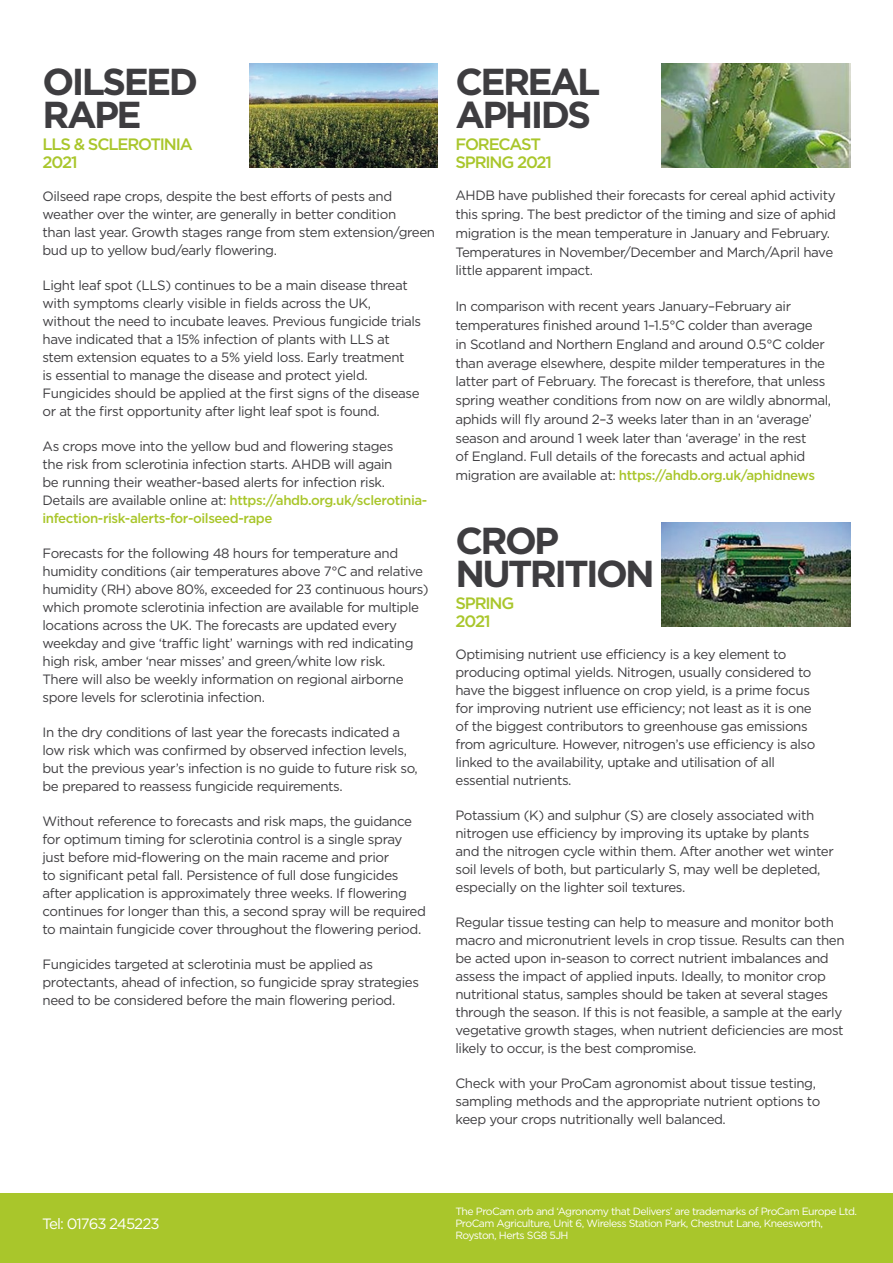
<style>
.page{position:relative;width:893px;height:1263px;background:#fff}
.page>*{position:absolute;margin:0;border:0;box-sizing:border-box;transform-origin:0 0}
.t1{font:700 37.5px/33px "Gotham";letter-spacing:-.07em;color:#3e3d40}
.t2{font:500 16.5px/18px "Gotham";letter-spacing:-.07em;color:#a9c62b}
.t3{font:15px "Gotham";letter-spacing:-.065em;color:#fff}
.t4{font:13.5px/18px "Gotham";letter-spacing:-.03em;color:#3e3d40}
.t5{font:10.5px/12px "Gotham";letter-spacing:-.05em;color:#fff}
.s1{font-weight:500;color:#a9c62b}
</style>
<div class="page">
<div style="left:0;top:1193px;width:893px;height:70px;background:#a9c62b"></div>
<img style="left:662px;top:64px;width:188px;height:104px">
<img style="left:249px;top:64px;width:188px;height:104px">
<img style="left:662px;top:523px;width:188px;height:104px">
<h1 class="t1" style="left:43px;top:64px;width:157px">OILSEED<br>RAPE</h1>
<p class="t2" style="left:43px;top:135px;width:152px">LLS &amp; SCLEROTINIA<br>2021</p>
<p class="t4" style="left:43px;top:186px;width:394px">Oilseed rape crops, despite the best efforts of pests and weather over the winter, are generally in better condition<br>than last year. Growth stages range from stem extension/green bud up to yellow bud/early flowering.</p>
<p class="t4" style="left:43px;top:275px;width:380px">Light leaf spot (LLS) continues to be a main disease threat with symptoms clearly visible in fields across the UK, without the need to incubate leaves. Previous fungicide trials have indicated that a 15% infection of plants with LLS at stem extension equates to a 5% yield loss. Early treatment<br>is essential to manage the disease and protect yield.<br>Fungicides should be applied at the first signs of the disease or at the first opportunity after light leaf spot is found.</p>
<p class="t4" style="left:43px;top:436px;width:386px">As crops move into the yellow bud and flowering stages<br>the risk from sclerotinia infection starts. AHDB will again<br>be running their weather-based alerts for infection risk.<br>Details are available online at: <span class="s1">https://ahdb.org.uk/sclerotinia&shy;infection-risk-alerts-for-oilseed-rape</span></p>
<p class="t4" style="left:43px;top:543px;width:388px">Forecasts for the following 48 hours for temperature and humidity conditions (air temperatures above 7°C and relative humidity (RH) above 80%, exceeded for 23 continuous hours) which promote sclerotinia infection are available for multiple locations across the UK. The forecasts are updated every weekday and give ‘traffic light’ warnings with red indicating high risk, amber ‘near misses’ and green/white low risk.<br>There will also be weekly information on regional airborne spore levels for sclerotinia infection.</p>
<p class="t4" style="left:43px;top:723px;width:377px">In the dry conditions of last year the forecasts indicated a low risk which was confirmed by observed infection levels, but the previous year’s infection is no guide to future risk so, be prepared to reassess fungicide requirements.</p>
<p class="t4" style="left:43px;top:812px;width:385px">Without reference to forecasts and risk maps, the guidance for optimum timing for sclerotinia control is a single spray just before mid-flowering on the main raceme and prior<br>to significant petal fall. Persistence of full dose fungicides after application is approximately three weeks. If flowering continues for longer than this, a second spray will be required to maintain fungicide cover throughout the flowering period.</p>
<p class="t4" style="left:43px;top:954px;width:378px">Fungicides targeted at sclerotinia must be applied as protectants, ahead of infection, so fungicide spray strategies need to be considered before the main flowering period.</p>
<h1 class="t1" style="left:455px;top:64px;width:146px">CEREAL<br>APHIDS</h1>
<p class="t2" style="left:455px;top:135px;width:98px">FORECAST<br>SPRING 2021</p>
<p class="t4" style="left:455px;top:186px;width:382px;line-height:18.8px">AHDB have published their forecasts for cereal aphid activity this spring. The best predictor of the timing and size of aphid migration is the mean temperature in January and February.<br>Temperatures in November/December and March/April have little apparent impact.</p>
<p class="t4" style="left:455px;top:297px;width:377px;line-height:18.8px">In comparison with recent years January–February air temperatures finished around 1–1.5°C colder than average<br>in Scotland and Northern England and around 0.5°C colder than average elsewhere, despite milder temperatures in the latter part of February. The forecast is therefore, that unless spring weather conditions from now on are wildly abnormal, aphids will fly around 2–3 weeks later than in an ‘average’ season and around 1 week later than ‘average’ in the rest<br>of England. Full details of the forecasts and actual aphid migration are available at: <span class="s1">https://ahdb.org.uk/aphidnews</span></p>
<h1 class="t1" style="left:455px;top:523px;width:201px">CROP<br>NUTRITION</h1>
<p class="t2" style="left:455px;top:593px;width:60px">SPRING<br>2021</p>
<p class="t4" style="left:455px;top:645px;width:361px">Optimising nutrient use efficiency is a key element to producing optimal yields. Nitrogen, usually considered to have the biggest influence on crop yield, is a prime focus for improving nutrient use efficiency; not least as it is one of the biggest contributors to greenhouse gas emissions from agriculture. However, nitrogen’s use efficiency is also linked to the availability, uptake and utilisation of all essential nutrients.</p>
<p class="t4" style="left:455px;top:806px;width:380px">Potassium (K) and sulphur (S) are closely associated with nitrogen use efficiency by improving its uptake by plants and the nitrogen cycle within them. After another wet winter soil levels of both, but particularly S, may well be depleted, especially on the lighter soil textures.</p>
<p class="t4" style="left:455px;top:913px;width:391px">Regular tissue testing can help to measure and monitor both macro and micronutrient levels in crop tissue. Results can then be acted upon in-season to correct nutrient imbalances and assess the impact of applied inputs. Ideally, to monitor crop nutritional status, samples should be taken at several stages through the season. If this is not feasible, a sample at the early vegetative growth stages, when nutrient deficiencies are most likely to occur, is the best compromise.</p>
<p class="t4" style="left:455px;top:1074px;width:366px">Check with your ProCam agronomist about tissue testing, sampling methods and the appropriate nutrient options to keep your crops nutritionally well balanced.</p>
<p class="t3" style="left:42px;top:1216px;width:119px">Tel: 01763 245223</p>
<p class="t5" style="left:455px;top:1205px;width:403px">The ProCam orb and ‘Agronomy that Delivers’ are trademarks of ProCam Europe Ltd.<br>ProCam Agriculture, Unit 6, Wireless Station Park, Chestnut Lane, Kneesworth,<br>Royston, Herts SG8 5JH</p>
</div>
